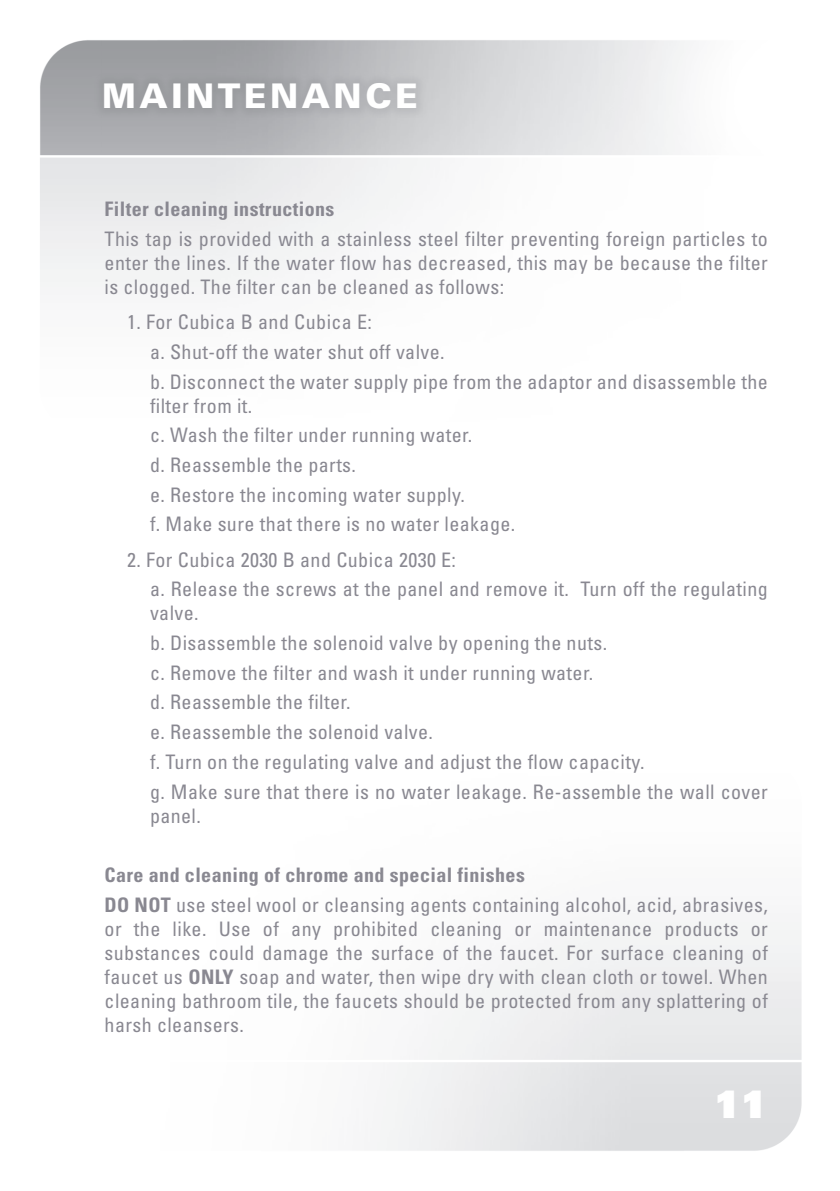
<style>
.page{position:relative;width:840px;height:1191px;background:#fff}
.page>*{position:absolute;margin:0;border:0;box-sizing:border-box;transform-origin:0 0}
.t1{font:900 38px "Univers";color:#fff}
.t2{font:900 34px "Univers";letter-spacing:.1em;color:#fff}
.t3{font:condensed 20px/29.6px "Univers";letter-spacing:.02em;color:#898891}
.t4{font:700 condensed 20px "Univers";letter-spacing:.02em;color:#898891}
.s1{font-weight:700}
</style>
<div class="page">
<h2 class="t2" style="left:102px;top:75px;width:317px">MAINTENANCE</h2>
<p class="t4" style="left:104px;top:197px;width:231px">Filter cleaning instructions</p>
<p class="t3" style="left:104px;top:227px;width:664px;line-height:24px;text-align:justify">This tap is provided with a stainless steel filter preventing foreign particles to enter the lines. If the water flow has decreased, this may be because the filter is clogged. The filter can be cleaned as follows:</p>
<p class="t3" style="left:150px;top:307px;width:619px;text-indent:-23px">1. For Cubica B and Cubica E:<br>a. Shut-off the water shut off valve.<br>b. Disconnect the water supply pipe from the adaptor and disassemble the</p>
<p class="t3" style="left:150px;top:390px;width:366px">filter from it.<br>c. Wash the filter under running water.<br>d. Reassemble the parts.<br>e. Restore the incoming water supply.<br>f. Make sure that there is no water leakage.</p>
<p class="t3" style="left:150px;top:544px;width:619px;text-indent:-23px">2. For Cubica 2030 B and Cubica 2030 E:<br>a. Release the screws at the panel and remove it. Turn off the regulating</p>
<p class="t3" style="left:150px;top:598px;width:619px">valve.<br>b. Disassemble the solenoid valve by opening the nuts.<br>c. Remove the filter and wash it under running water.<br>d. Reassemble the filter.<br>e. Reassemble the solenoid valve.<br>f. Turn on the regulating valve and adjust the flow capacity.<br>g. Make sure that there is no water leakage. Re-assemble the wall cover</p>
<p class="t3" style="left:150px;top:800px;width:52px">panel.</p>
<p class="t3" style="left:104px;top:859px;width:664px"><span class="s1">Care and cleaning of chrome and special finishes<br>DO NOT</span> use steel wool or cleansing agents containing alcohol, acid, abrasives,</p>
<p class="t3" style="left:104px;top:916px;width:664px;line-height:24px;text-align:justify">or the like. Use of any prohibited cleaning or maintenance products or substances could damage the surface of the faucet. For surface cleaning of faucet us <span class="s1">ONLY</span> soap and water, then wipe dry with clean cloth or towel. When cleaning bathroom tile, the faucets should be protected from any splattering of harsh cleansers.</p>
<h1 class="t1" style="left:714px;top:1079px;width:55px">11</h1>
</div>
